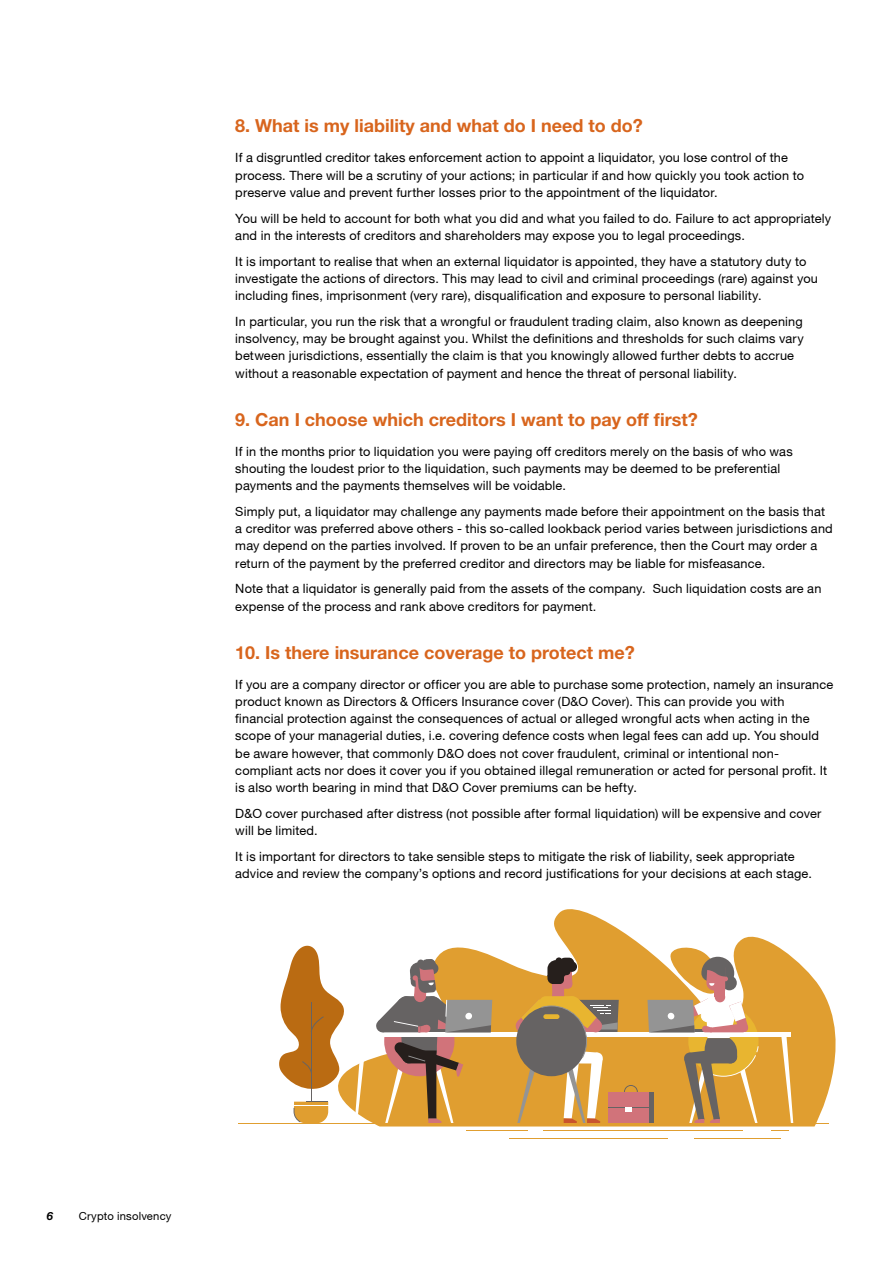
<style>
.page{position:relative;width:893px;height:1263px;background:#fff}
.page>*{position:absolute;margin:0;border:0;box-sizing:border-box;transform-origin:0 0}
.t1{font:700 18px "Helvetica Neue";color:#d8651d}
.t2{font:12.75px/17.2px "Helvetica Neue";letter-spacing:.015em;color:#000}
.t3{font:11.25px "Helvetica Neue";letter-spacing:.02em;color:#000}
.t4{font:italic 700 11.25px "Helvetica Neue";color:#000}
</style>
<div class="page">
<svg style="left:328px;top:909px;width:508px;height:217px"></svg>
<svg style="left:355px;top:1032px;width:12px;height:91px"></svg>
<svg style="left:781px;top:1032px;width:12px;height:91px"></svg>
<div style="left:357px;top:1032px;width:433px;height:5px;background:#fff"></div>
<div style="left:608px;top:1092px;width:46px;height:31px;background:#d1737a"></div>
<hr style="left:608px;top:1107px;width:41px;height:1px;background:#666363">
<hr style="left:311px;top:1002px;width:1px;height:103px;background:#666363">
<svg style="left:279px;top:940px;width:66px;height:152px"></svg>
<hr style="left:238px;top:1123px;width:590px;height:1px;background:#e09e30">
<hr style="left:543px;top:1130px;width:199px;height:1px;background:#e09e30">
<hr style="left:694px;top:1137px;width:87px;height:1px;background:#e09e30">
<hr style="left:509px;top:1137px;width:159px;height:1px;background:#e09e30">
<svg style="left:771px;top:1130px;width:18px;height:1px"></svg>
<hr style="left:466px;top:1130px;width:61px;height:1px;background:#e09e30">
<svg style="left:294px;top:1101px;width:34px;height:22px"></svg>
<svg style="left:647px;top:945px;width:112px;height:178px"></svg>
<svg style="left:376px;top:959px;width:116px;height:164px"></svg>
<svg style="left:515px;top:957px;width:123px;height:166px"></svg>
<h1 class="t1" style="left:235px;top:115px;width:409px">8. What is my liability and what do I need to do?</h1>
<p class="t2" style="left:235px;top:149px;width:570px">If a disgruntled creditor takes enforcement action to appoint a liquidator, you lose control of the process. There will be a scrutiny of your actions; in particular if and how quickly you took action to preserve value and prevent further losses prior to the appointment of the liquidator.</p>
<p class="t2" style="left:235px;top:209px;width:597px">You will be held to account for both what you did and what you failed to do. Failure to act appropriately and in the interests of creditors and shareholders may expose you to legal proceedings.</p>
<p class="t2" style="left:235px;top:252px;width:584px">It is important to realise that when an external liquidator is appointed, they have a statutory duty to investigate the actions of directors. This may lead to civil and criminal proceedings (rare) against you including fines, imprisonment (very rare), disqualification and exposure to personal liability.</p>
<p class="t2" style="left:235px;top:312px;width:570px">In particular, you run the risk that a wrongful or fraudulent trading claim, also known as deepening insolvency, may be brought against you. Whilst the definitions and thresholds for such claims vary between jurisdictions, essentially the claim is that you knowingly allowed further debts to accrue without a reasonable expectation of payment and hence the threat of personal liability.</p>
<h1 class="t1" style="left:235px;top:408px;width:464px">9. Can I choose which creditors I want to pay off first?</h1>
<p class="t2" style="left:235px;top:442px;width:559px">If in the months prior to liquidation you were paying off creditors merely on the basis of who was shouting the loudest prior to the liquidation, such payments may be deemed to be preferential payments and the payments themselves will be voidable.</p>
<p class="t2" style="left:235px;top:502px;width:599px">Simply put, a liquidator may challenge any payments made before their appointment on the basis that a creditor was preferred above others - this so-called lookback period varies between jurisdictions and may depend on the parties involved. If proven to be an unfair preference, then the Court may order a return of the payment by the preferred creditor and directors may be liable for misfeasance.</p>
<p class="t2" style="left:235px;top:580px;width:588px">Note that a liquidator is generally paid from the assets of the company. Such liquidation costs are an expense of the process and rank above creditors for payment.</p>
<h1 class="t1" style="left:235px;top:641px;width:401px">10. Is there insurance coverage to protect me?</h1>
<p class="t2" style="left:235px;top:675px;width:600px">If you are a company director or officer you are able to purchase some protection, namely an insurance product known as Directors &amp; Officers Insurance cover (D&amp;O Cover). This can provide you with financial protection against the consequences of actual or alleged wrongful acts when acting in the scope of your managerial duties, i.e. covering defence costs when legal fees can add up. You should be aware however, that commonly D&amp;O does not cover fraudulent, criminal or intentional non&shy;compliant acts nor does it cover you if you obtained illegal remuneration or acted for personal profit. It is also worth bearing in mind that D&amp;O Cover premiums can be hefty.</p>
<p class="t2" style="left:235px;top:804px;width:588px">D&amp;O cover purchased after distress (not possible after formal liquidation) will be expensive and cover will be limited.</p>
<p class="t2" style="left:235px;top:847px;width:578px">It is important for directors to take sensible steps to mitigate the risk of liability, seek appropriate advice and review the company’s options and record justifications for your decisions at each stage.</p>
<p class="t4" style="left:47px;top:1209px;width:8px">6</p>
<p class="t3" style="left:79px;top:1209px;width:94px">Crypto insolvency</p>
</div>
